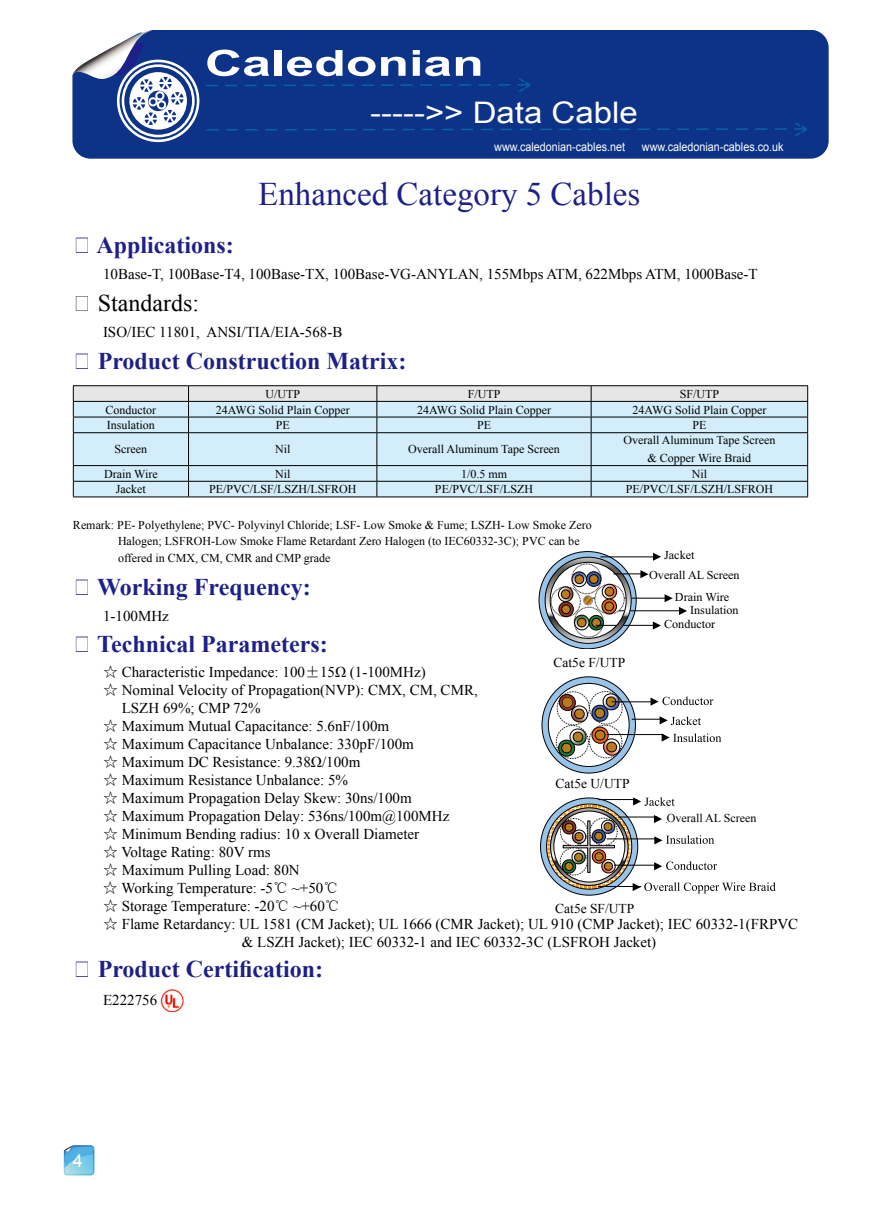
<style>
.page{position:relative;width:893px;height:1212px;background:#fff}
.page>*{position:absolute;margin:0;border:0;box-sizing:border-box;transform-origin:0 0}
.t1{font:700 36px "Arial";color:#fff;scale:1.44 1}
.t2{font:33px "Times New Roman";color:#1d2088}
.t3{font:29.7px "Arial";color:#fff;scale:1.11 1}
.t4{font:700 24px "Times New Roman";color:#1d2088}
.t5{font:24px "Times New Roman";color:#000}
.t6{font:18px "Arial";color:#fff}
.t7{font:15px "Times New Roman";color:#000}
.t8{font:13.5px "Times New Roman";color:#000}
.t9{font:12.15px/20.2px "Times New Roman";color:#000}
.t10{font:12px/16.5px "Times New Roman";color:#000;text-align:center}
.t11{font:12px "Arial";color:#fff;scale:.9 1}
.s1{font-family:"Sim Sun"}
</style>
<div class="page">
<div style="left:72px;top:30px;width:757px;height:129px;background:#0c3388"></div>
<svg style="left:72px;top:30px;width:736px;height:112px;background:#1d4290"></svg>
<svg style="left:63px;top:1145px;width:31px;height:30px"></svg>
<div style="left:74px;top:433px;width:733px;height:64px;background:#d3edfb"></div>
<hr style="left:73px;top:385px;width:116px;height:1px;background:#000">
<hr style="left:189px;top:385px;width:188px;height:1px;background:#000">
<hr style="left:377px;top:385px;width:214px;height:1px;background:#000">
<hr style="left:591px;top:385px;width:217px;height:1px;background:#000">
<svg style="left:73px;top:386px;width:735px;height:46px;background:#cddde7"></svg>
<hr style="left:73px;top:432px;width:116px;height:1px;background:#000">
<hr style="left:73px;top:433px;width:1px;height:32px;background:#000">
<hr style="left:189px;top:432px;width:188px;height:1px;background:#000">
<hr style="left:188px;top:433px;width:1px;height:32px;background:#000">
<hr style="left:377px;top:432px;width:214px;height:1px;background:#000">
<hr style="left:377px;top:433px;width:1px;height:32px;background:#000">
<hr style="left:591px;top:432px;width:217px;height:1px;background:#000">
<hr style="left:591px;top:433px;width:1px;height:32px;background:#000">
<hr style="left:807px;top:433px;width:1px;height:32px;background:#000">
<hr style="left:73px;top:465px;width:116px;height:1px;background:#000">
<hr style="left:189px;top:465px;width:188px;height:1px;background:#000">
<hr style="left:377px;top:465px;width:214px;height:1px;background:#000">
<hr style="left:591px;top:465px;width:217px;height:1px;background:#000">
<hr style="left:73px;top:481px;width:116px;height:1px;background:#000">
<svg style="left:73px;top:466px;width:1px;height:31px"></svg>
<hr style="left:189px;top:481px;width:188px;height:1px;background:#000">
<svg style="left:188px;top:466px;width:1px;height:31px"></svg>
<hr style="left:377px;top:481px;width:214px;height:1px;background:#000">
<svg style="left:377px;top:466px;width:1px;height:31px"></svg>
<hr style="left:591px;top:481px;width:217px;height:1px;background:#000">
<svg style="left:591px;top:466px;width:1px;height:31px"></svg>
<svg style="left:807px;top:466px;width:1px;height:31px"></svg>
<hr style="left:73px;top:497px;width:116px;height:1px;background:#000">
<hr style="left:189px;top:497px;width:188px;height:1px;background:#000">
<hr style="left:377px;top:497px;width:214px;height:1px;background:#000">
<hr style="left:591px;top:497px;width:217px;height:1px;background:#000">
<img style="left:161px;top:989px;width:22px;height:23px">
<svg style="left:679px;top:607px;width:8px;height:8px"></svg>
<hr style="left:630px;top:610px;width:50px;height:1px;background:#000">
<svg style="left:540px;top:797px;width:236px;height:98px"></svg>
<div style="left:668px;top:811px;width:54px;height:13px;background:#fff"></div>
<hr style="left:598px;top:799px;width:39px;height:1px;background:#000">
<hr style="left:618px;top:817px;width:39px;height:1px;background:#000">
<hr style="left:607px;top:839px;width:50px;height:1px;background:#000">
<hr style="left:614px;top:865px;width:43px;height:1px;background:#000">
<hr style="left:598px;top:886px;width:43px;height:1px;background:#000">
<svg style="left:539px;top:551px;width:134px;height:98px"></svg>
<svg style="left:650px;top:696px;width:63px;height:10px"></svg>
<svg style="left:662px;top:733px;width:59px;height:9px"></svg>
<svg style="left:660px;top:716px;width:41px;height:9px"></svg>
<svg style="left:542px;top:677px;width:94px;height:96px"></svg>
<hr style="left:612px;top:701px;width:40px;height:1px;background:#000">
<hr style="left:632px;top:719px;width:30px;height:1px;background:#000">
<hr style="left:607px;top:734px;width:56px;height:1px;background:#000">
<h1 class="t1" style="left:205px;top:39px;width:195px">Caledonian</h1>
<h3 class="t3" style="left:370px;top:93px;width:243px">-----&gt;&gt; Data Cable</h3>
<p class="t11" style="left:494px;top:139px;width:147px">www.caledonian-cables.net</p>
<p class="t11" style="left:642px;top:138px;width:159px">www.caledonian-cables.co.uk</p>
<h2 class="t2" style="left:258px;top:172px;width:384px">Enhanced Category 5 Cables</h2>
<h3 class="t4" style="left:73px;top:228px;width:162px">◎ Applications:</h3>
<p class="t7" style="left:103px;top:264px;width:656px">10Base-T, 100Base-T4, 100Base-TX, 100Base-VG-ANYLAN, 155Mbps ATM, 622Mbps ATM, 1000Base-T</p>
<h3 class="t5" style="left:73px;top:287px;width:128px">◎ Standards:</h3>
<p class="t7" style="left:103px;top:322px;width:241px">ISO/IEC 11801, ANSI/TIA/EIA-568-B</p>
<h3 class="t4" style="left:73px;top:345px;width:335px">◎ Product Construction Matrix:</h3>
<p class="t10" style="left:266px;top:385px;width:36px">U/UTP</p>
<p class="t10" style="left:468px;top:385px;width:34px">F/UTP</p>
<p class="t10" style="left:680px;top:385px;width:41px">SF/UTP</p>
<p class="t10" style="left:106px;top:401px;width:52px">Conductor</p>
<p class="t10" style="left:216px;top:401px;width:136px">24AWG Solid Plain Copper</p>
<p class="t10" style="left:417px;top:401px;width:136px">24AWG Solid Plain Copper</p>
<p class="t10" style="left:632px;top:401px;width:136px">24AWG Solid Plain Copper</p>
<p class="t10" style="left:107px;top:417px;width:49px">Insulation</p>
<p class="t10" style="left:276px;top:417px;width:16px">PE</p>
<p class="t10" style="left:477px;top:417px;width:16px">PE</p>
<p class="t10" style="left:692px;top:417px;width:16px">PE</p>
<p class="t10" style="left:115px;top:441px;width:34px">Screen</p>
<p class="t10" style="left:275px;top:441px;width:17px">Nil</p>
<p class="t10" style="left:408px;top:441px;width:153px">Overall Aluminum Tape Screen</p>
<p class="t10" style="left:623px;top:431px;width:153px;line-height:18px">Overall Aluminum Tape Screen &amp; Copper Wire Braid</p>
<p class="t10" style="left:104px;top:465px;width:55px">Drain Wire</p>
<p class="t10" style="left:275px;top:465px;width:17px">Nil</p>
<p class="t10" style="left:461px;top:465px;width:48px">1/0.5 mm</p>
<p class="t10" style="left:692px;top:465px;width:17px">Nil</p>
<p class="t10" style="left:116px;top:481px;width:31px">Jacket</p>
<p class="t10" style="left:209px;top:481px;width:149px">PE/PVC/LSF/LSZH/LSFROH</p>
<p class="t10" style="left:435px;top:481px;width:100px">PE/PVC/LSF/LSZH</p>
<p class="t10" style="left:626px;top:481px;width:149px">PE/PVC/LSF/LSZH/LSFROH</p>
<p class="t10" style="left:118px;top:516px;width:475px;text-align:left;text-indent:-45px">Remark: PE- Polyethylene; PVC- Polyvinyl Chloride; LSF- Low Smoke &amp; Fume; LSZH- Low Smoke Zero<br>Halogen; LSFROH-Low Smoke Flame Retardant Zero Halogen (to IEC60332-3C); PVC can be offered in CMX, CM, CMR and CMP grade</p>
<h3 class="t4" style="left:73px;top:570px;width:239px">◎ Working Frequency:</h3>
<p class="t7" style="left:103px;top:606px;width:67px">1-100MHz</p>
<h3 class="t4" style="left:73px;top:627px;width:256px">◎ Technical Parameters:</h3>
<p class="t7" style="left:103px;top:662px;width:324px"><span class="s1">☆</span> Characteristic Impedance: 100<span class="s1">±</span>15Ω (1-100MHz)</p>
<p class="t7" style="left:103px;top:680px;width:376px"><span class="s1">☆</span> Nominal Velocity of Propagation(NVP): CMX, CM, CMR,</p>
<p class="t7" style="left:122px;top:698px;width:141px">LSZH 69%; CMP 72%</p>
<p class="t7" style="left:103px;top:716px;width:288px"><span class="s1">☆</span> Maximum Mutual Capacitance: 5.6nF/100m</p>
<p class="t7" style="left:103px;top:734px;width:312px"><span class="s1">☆</span> Maximum Capacitance Unbalance: 330pF/100m</p>
<p class="t7" style="left:103px;top:752px;width:259px"><span class="s1">☆</span> Maximum DC Resistance: 9.38Ω/100m</p>
<p class="t7" style="left:103px;top:770px;width:246px"><span class="s1">☆</span> Maximum Resistance Unbalance: 5%</p>
<p class="t7" style="left:103px;top:788px;width:310px"><span class="s1">☆</span> Maximum Propagation Delay Skew: 30ns/100m</p>
<p class="t7" style="left:103px;top:806px;width:348px"><span class="s1">☆</span> Maximum Propagation Delay: 536ns/100m@100MHz</p>
<p class="t7" style="left:103px;top:824px;width:318px"><span class="s1">☆</span> Minimum Bending radius: 10 x Overall Diameter</p>
<p class="t7" style="left:103px;top:842px;width:169px"><span class="s1">☆</span> Voltage Rating: 80V rms</p>
<p class="t7" style="left:103px;top:860px;width:198px"><span class="s1">☆</span> Maximum Pulling Load: 80N</p>
<p class="t7" style="left:103px;top:878px;width:237px"><span class="s1">☆</span> Working Temperature: -5<span class="s1">℃</span> ~+50<span class="s1">℃</span></p>
<p class="t7" style="left:103px;top:896px;width:238px"><span class="s1">☆</span> Storage Temperature: -20<span class="s1">℃</span> ~+60<span class="s1">℃</span></p>
<p class="t7" style="left:103px;top:914px;width:697px"><span class="s1">☆</span> Flame Retardancy: UL 1581 (CM Jacket); UL 1666 (CMR Jacket); UL 910 (CMP Jacket); IEC 60332-1(FRPVC</p>
<p class="t7" style="left:242px;top:932px;width:416px">&amp; LSZH Jacket); IEC 60332-1 and IEC 60332-3C (LSFROH Jacket)</p>
<h3 class="t4" style="left:73px;top:952px;width:252px">◎ Product Certification:</h3>
<p class="t7" style="left:103px;top:989px;width:56px">E222756</p>
<p class="t9" style="left:649px;top:544px;width:92px;text-indent:15px">Jacket<br>Overall AL Screen</p>
<p class="t9" style="left:690px;top:589px;width:50px;line-height:13.8px;text-indent:-15px">Drain Wire<br>Insulation</p>
<p class="t9" style="left:664px;top:614px;width:53px">Conductor</p>
<p class="t8" style="left:554px;top:653px;width:73px">Cat5e F/UTP</p>
<p class="t8" style="left:556px;top:774px;width:75px">Cat5e U/UTP</p>
<p class="t10" style="left:667px;top:809px;width:91px">Overall AL Screen</p>
<p class="t8" style="left:555px;top:899px;width:81px">Cat5e SF/UTP</p>
<p class="t6" style="left:73px;top:1149px;width:12px">4</p>
</div>
